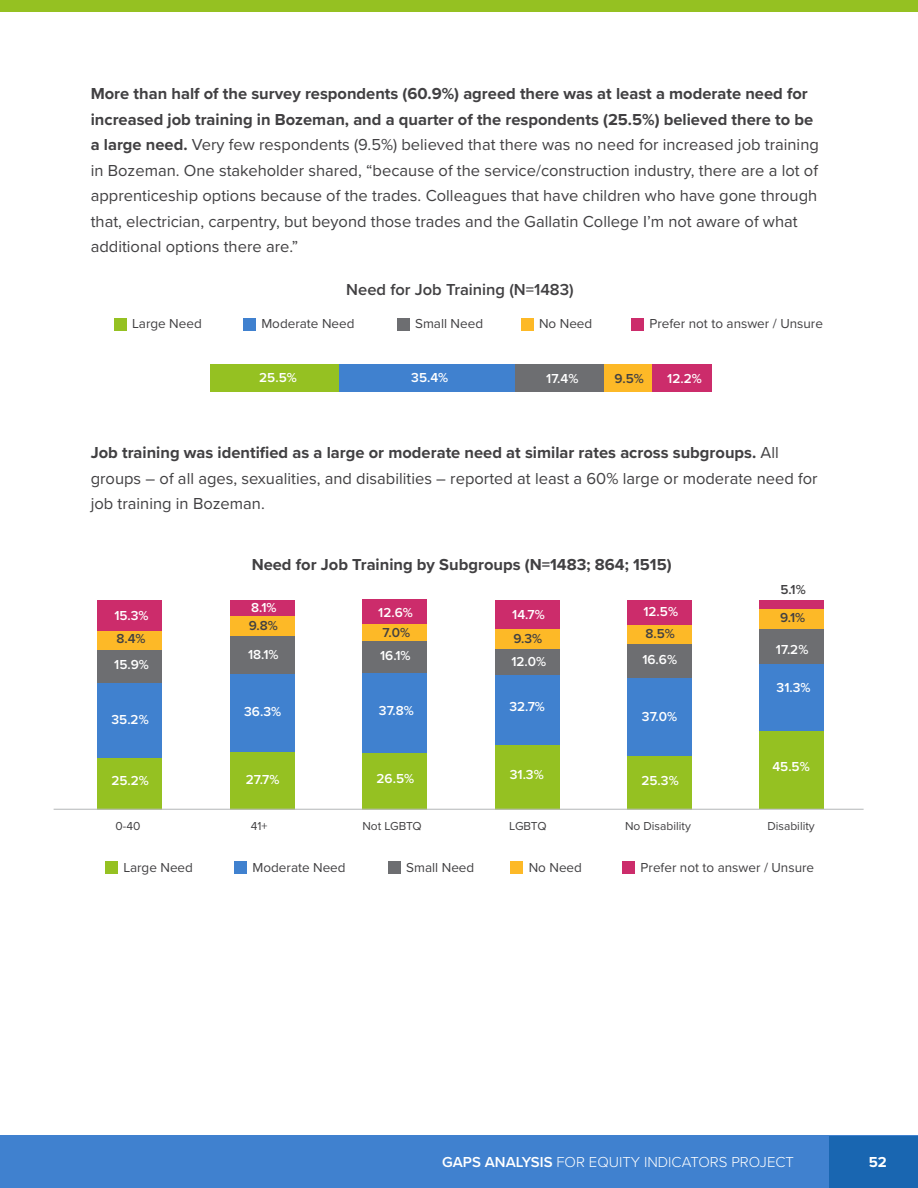
<style>
.page{position:relative;width:918px;height:1188px;background:#fff}
.page>*{position:absolute;margin:0;border:0;box-sizing:border-box;transform-origin:0 0}
.t1{font:16.5px/25.5px "Proxima Nova";color:#414042}
.t2{font:700 16.5px "Proxima Nova";color:#414042}
.t3{font:600 16.5px "Proxima Nova";color:#414042}
.t4{font:300 15px "Proxima Nova";color:#fff}
.t5{font:700 15px "Proxima Nova";color:#fff}
.t6{font:600 13.5px "Proxima Nova";color:#fff}
.t7{font:13.5px "Proxima Nova";color:#414042}
.t8{font:600 13.5px "Proxima Nova";color:#414042}
.t9{font:12px "Proxima Nova";color:#414042}
.s1{font-weight:700}
.s2{font-weight:600}
</style>
<div class="page">
<div style="left:0;top:1136px;width:918px;height:52px;background:#4081cf"></div>
<div style="left:829px;top:1136px;width:89px;height:52px;background:#1966b1"></div>
<div style="left:0;top:0;width:918px;height:12px;background:#95c122"></div>
<div style="left:339px;top:364px;width:230px;height:27px;background:#4081cf"></div>
<div style="left:210px;top:364px;width:129px;height:27px;background:#95c122"></div>
<div style="left:515px;top:364px;width:89px;height:27px;background:#6d6e71"></div>
<div style="left:604px;top:364px;width:103px;height:27px;background:#fdb927"></div>
<div style="left:652px;top:364px;width:59px;height:27px;background:#cc2c6b"></div>
<div style="left:114px;top:319px;width:12px;height:12px;background:#95c122"></div>
<div style="left:244px;top:319px;width:12px;height:12px;background:#4081cf"></div>
<div style="left:397px;top:319px;width:12px;height:12px;background:#6d6e71"></div>
<div style="left:521px;top:319px;width:12px;height:12px;background:#fdb927"></div>
<div style="left:632px;top:319px;width:12px;height:12px;background:#cc2c6b"></div>
<div style="left:363px;top:641px;width:64px;height:112px;background:#4081cf"></div>
<div style="left:495px;top:706px;width:64px;height:104px;background:#95c122"></div>
<div style="left:627px;top:717px;width:65px;height:93px;background:#95c122"></div>
<div style="left:760px;top:714px;width:64px;height:95px;background:#95c122"></div>
<div style="left:363px;top:753px;width:64px;height:57px;background:#95c122"></div>
<div style="left:230px;top:723px;width:64px;height:87px;background:#95c122"></div>
<div style="left:98px;top:717px;width:64px;height:93px;background:#95c122"></div>
<div style="left:98px;top:653px;width:64px;height:104px;background:#4081cf"></div>
<div style="left:230px;top:659px;width:64px;height:93px;background:#4081cf"></div>
<div style="left:627px;top:654px;width:64px;height:102px;background:#4081cf"></div>
<div style="left:760px;top:663px;width:64px;height:68px;background:#4081cf"></div>
<div style="left:495px;top:655px;width:64px;height:89px;background:#4081cf"></div>
<div style="left:230px;top:626px;width:64px;height:48px;background:#6d6e71"></div>
<div style="left:98px;top:630px;width:64px;height:52px;background:#6d6e71"></div>
<div style="left:363px;top:615px;width:64px;height:58px;background:#6d6e71"></div>
<div style="left:627px;top:628px;width:64px;height:50px;background:#6d6e71"></div>
<div style="left:760px;top:628px;width:64px;height:36px;background:#6d6e71"></div>
<div style="left:495px;top:640px;width:64px;height:35px;background:#6d6e71"></div>
<div style="left:230px;top:608px;width:64px;height:28px;background:#fdb927"></div>
<div style="left:98px;top:612px;width:64px;height:37px;background:#fdb927"></div>
<div style="left:363px;top:599px;width:64px;height:41px;background:#fdb927"></div>
<div style="left:627px;top:610px;width:64px;height:34px;background:#fdb927"></div>
<div style="left:760px;top:609px;width:64px;height:20px;background:#fdb927"></div>
<div style="left:495px;top:615px;width:64px;height:33px;background:#fdb927"></div>
<div style="left:230px;top:600px;width:64px;height:15px;background:#cc2c6b"></div>
<div style="left:363px;top:599px;width:64px;height:25px;background:#cc2c6b"></div>
<div style="left:98px;top:600px;width:64px;height:31px;background:#cc2c6b"></div>
<div style="left:495px;top:600px;width:64px;height:29px;background:#cc2c6b"></div>
<div style="left:627px;top:600px;width:65px;height:25px;background:#cc2c6b"></div>
<div style="left:760px;top:600px;width:64px;height:9px;background:#cc2c6b"></div>
<hr style="left:54px;top:809px;width:810px;height:1px;background:#bcbec0">
<div style="left:106px;top:862px;width:12px;height:12px;background:#95c122"></div>
<div style="left:235px;top:862px;width:12px;height:12px;background:#4081cf"></div>
<div style="left:389px;top:862px;width:12px;height:12px;background:#6d6e71"></div>
<div style="left:511px;top:862px;width:12px;height:12px;background:#fdb927"></div>
<div style="left:623px;top:862px;width:12px;height:12px;background:#cc2c6b"></div>
<p class="t1" style="left:91px;top:80px;width:730px"><span class="s1">More than half of the survey respondents (60.9%) agreed there was at least a moderate need for increased job training in Bozeman, and a quarter of the respondents (25.5%) believed there to be a large need.</span> Very few respondents (9.5%) believed that there was no need for increased job training in Bozeman. One stakeholder shared, “because of the service/construction industry, there are a lot of apprenticeship options because of the trades. Colleagues that have children who have gone through that, electrician, carpentry, but beyond those trades and the Gallatin College I’m not aware of what additional options there are.”</p>
<p class="t3" style="left:346px;top:278px;width:229px">Need for Job Training (N=1483)</p>
<p class="t7" style="left:132px;top:314px;width:71px">Large Need</p>
<p class="t7" style="left:261px;top:314px;width:95px">Moderate Need</p>
<p class="t7" style="left:415px;top:314px;width:70px">Small Need</p>
<p class="t7" style="left:539px;top:314px;width:55px">No Need</p>
<p class="t7" style="left:649px;top:314px;width:175px">Prefer not to answer / Unsure</p>
<p class="t6" style="left:259px;top:368px;width:39px">25.5%</p>
<p class="t6" style="left:411px;top:367px;width:39px">35.4%</p>
<p class="t6" style="left:546px;top:368px;width:34px">17.4%</p>
<p class="t8" style="left:615px;top:368px;width:31px">9.5%</p>
<p class="t6" style="left:667px;top:368px;width:36px">12.2%</p>
<p class="t1" style="left:91px;top:439px;width:729px"><span class="s1">Job training was identified as a large or moderate need at similar rates across subgroups.</span> All groups – of all ages, sexualities, and disabilities – reported at least a 60% large or moderate need for job training in Bozeman.</p>
<p class="t2" style="left:252px;top:552px;width:422px">Need for Job Training by Subgroups (N=1483; 864; 1515)</p>
<p class="t6" style="left:251px;top:597px;width:27px">8.1%</p>
<p class="t6" style="left:114px;top:605px;width:36px">15.3%</p>
<p class="t6" style="left:512px;top:604px;width:34px">14.7%</p>
<p class="t6" style="left:643px;top:601px;width:36px">12.5%</p>
<p class="t6" style="left:378px;top:602px;width:36px">12.6%</p>
<p class="t8" style="left:249px;top:615px;width:31px">9.8%</p>
<p class="t8" style="left:382px;top:622px;width:29px">7.0%</p>
<p class="t8" style="left:645px;top:623px;width:31px">8.5%</p>
<p class="t8" style="left:513px;top:628px;width:30px">9.3%</p>
<p class="t8" style="left:116px;top:629px;width:31px">8.4%</p>
<p class="t6" style="left:114px;top:654px;width:36px">15.9%</p>
<p class="t6" style="left:248px;top:644px;width:32px">18.1%</p>
<p class="t6" style="left:380px;top:645px;width:32px">16.1%</p>
<p class="t6" style="left:642px;top:650px;width:36px">16.6%</p>
<p class="t6" style="left:511px;top:651px;width:36px">12.0%</p>
<p class="t6" style="left:112px;top:709px;width:39px">35.2%</p>
<p class="t6" style="left:244px;top:701px;width:38px">36.3%</p>
<p class="t6" style="left:379px;top:700px;width:37px">37.8%</p>
<p class="t6" style="left:510px;top:696px;width:37px">32.7%</p>
<p class="t6" style="left:642px;top:707px;width:37px">37.0%</p>
<p class="t6" style="left:111px;top:771px;width:39px">25.2%</p>
<p class="t6" style="left:246px;top:769px;width:35px">27.7%</p>
<p class="t6" style="left:377px;top:768px;width:39px">26.5%</p>
<p class="t6" style="left:510px;top:764px;width:36px">31.3%</p>
<p class="t6" style="left:641px;top:771px;width:39px">25.3%</p>
<p class="t8" style="left:780px;top:580px;width:27px">5.1%</p>
<p class="t8" style="left:780px;top:607px;width:27px">9.1%</p>
<p class="t6" style="left:776px;top:640px;width:34px">17.2%</p>
<p class="t6" style="left:777px;top:677px;width:36px">31.3%</p>
<p class="t6" style="left:772px;top:756px;width:39px">45.5%</p>
<p class="t9" style="left:116px;top:817px;width:26px">0-40</p>
<p class="t9" style="left:251px;top:817px;width:18px">41+</p>
<p class="t9" style="left:362px;top:817px;width:61px">Not LGBTQ</p>
<p class="t9" style="left:509px;top:817px;width:39px">LGBTQ</p>
<p class="t9" style="left:625px;top:817px;width:67px">No Disability</p>
<p class="t9" style="left:767px;top:817px;width:49px">Disability</p>
<p class="t7" style="left:123px;top:857px;width:71px">Large Need</p>
<p class="t7" style="left:253px;top:857px;width:95px">Moderate Need</p>
<p class="t7" style="left:406px;top:857px;width:70px">Small Need</p>
<p class="t7" style="left:529px;top:857px;width:55px">No Need</p>
<p class="t7" style="left:641px;top:857px;width:175px">Prefer not to answer / Unsure</p>
<p class="t4" style="left:442px;top:1151px;width:353px"><span class="s2">GAPS ANALYSIS</span> FOR EQUITY INDICATORS PROJECT</p>
<p class="t5" style="left:869px;top:1151px;width:20px">52</p>
</div>
